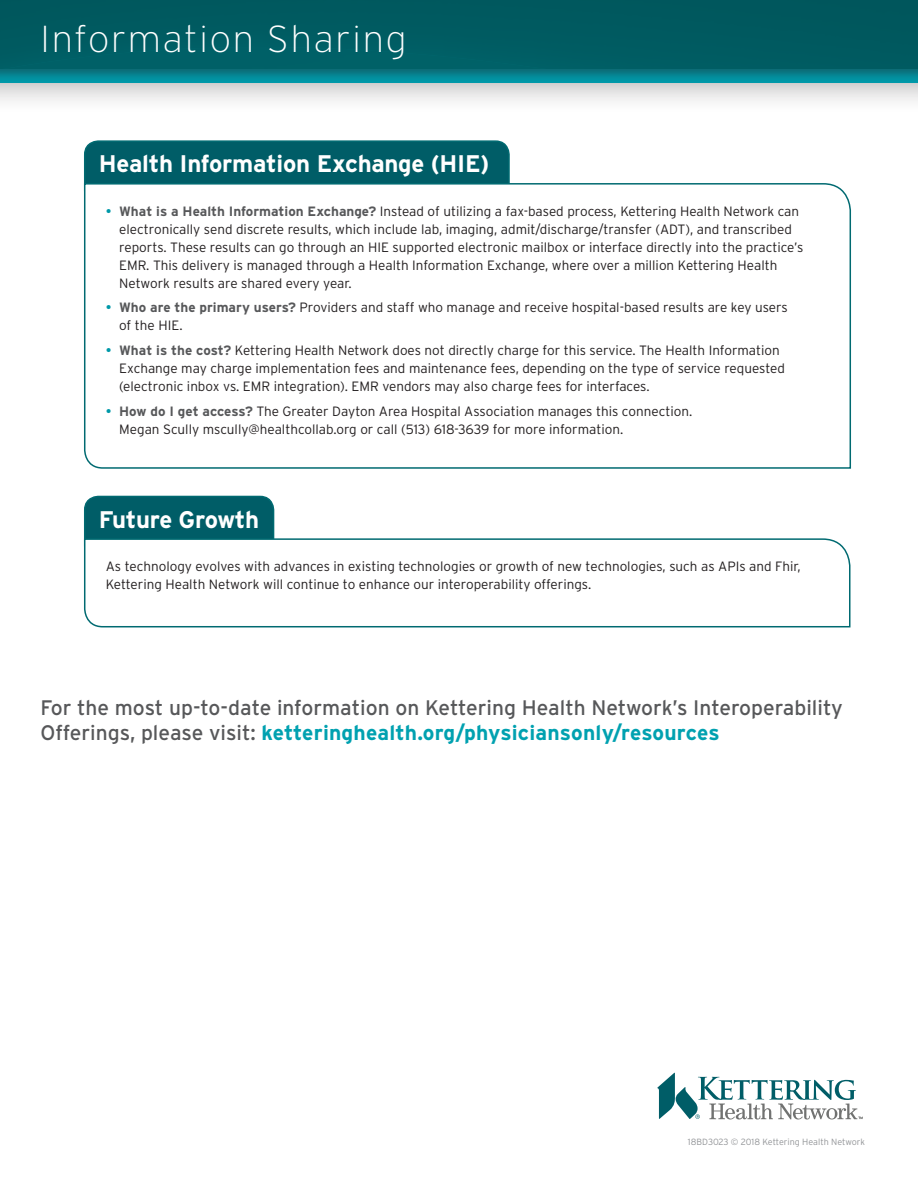
<style>
.page{position:relative;width:918px;height:1188px;background:#fff}
.page>*{position:absolute;margin:0;border:0;box-sizing:border-box;transform-origin:0 0}
.t1{font:200 37.5px "Interstate";letter-spacing:.05em;color:#fff}
.t2{font:700 24px "Interstate";letter-spacing:-.01em;color:#fff}
.t3{font:21px/25.2px "Interstate";color:#57585a}
.t4{font:300 13.5px/18px "Interstate";color:#231f20}
.Sub_Head{font:300 9px "Interstate";color:#939598}
.s1{font-weight:400;color:#0099a9}
.s2{font-weight:700;color:#57585a}
.s3{font-weight:700;color:#00a1b0}
</style>
<div class="page">
<div style="left:84px;top:140px;width:426px;height:42px;background:#005d67"></div>
<svg style="left:84px;top:495px;width:191px;height:43px;background:#07626c"></svg>
<svg style="left:83px;top:182px;width:768px;height:287px"></svg>
<svg style="left:83px;top:538px;width:768px;height:90px"></svg>
<svg style="left:657px;top:1073px;width:206px;height:47px"></svg>
<div style="left:0;top:0;width:918px;height:115px;background:#231f20;opacity:.46"></div>
<div style="left:0;top:0;width:918px;height:83px;background:#231f20;opacity:.46"></div>
<div style="left:0;top:0;width:918px;height:69px;background:#005a60"></div>
<p class="t1" style="left:40px;top:18px;width:368px">Information Sharing</p>
<p class="t2" style="left:99px;top:151px;width:392px">Health Information Exchange (HIE)</p>
<p class="t4" style="left:119px;top:202px;width:686px;text-indent:-14px"><span class="s1">•</span> <span class="s2">What is a Health Information Exchange?</span> Instead of utilizing a fax-based process, Kettering Health Network can electronically send discrete results, which include lab, imaging, admit/discharge/transfer (ADT), and transcribed reports. These results can go through an HIE supported electronic mailbox or interface directly into the practice’s EMR. This delivery is managed through a Health Information Exchange, where over a million Kettering Health Network results are shared every year.</p>
<p class="t4" style="left:119px;top:299px;width:670px;text-indent:-14px"><span class="s1">•</span> <span class="s2">Who are the primary users?</span> Providers and staff who manage and receive hospital-based results are key users of the HIE.</p>
<p class="t4" style="left:119px;top:341px;width:667px;text-indent:-14px"><span class="s1">•</span> <span class="s2">What is the cost?</span> Kettering Health Network does not directly charge for this service. The Health Information<br>Exchange may charge implementation fees and maintenance fees, depending on the type of service requested (electronic inbox vs. EMR integration). EMR vendors may also charge fees for interfaces.</p>
<p class="t4" style="left:119px;top:402px;width:575px;text-indent:-14px"><span class="s1">•</span> <span class="s2">How do I get access?</span> The Greater Dayton Area Hospital Association manages this connection.<br>Megan Scully mscully@healthcollab.org or call (513) 618-3639 for more information.</p>
<p class="t2" style="left:99px;top:506px;width:162px">Future Growth</p>
<p class="t4" style="left:106px;top:557px;width:696px">As technology evolves with advances in existing technologies or growth of new technologies, such as APIs and Fhir,<br>Kettering Health Network will continue to enhance our interoperability offerings.</p>
<p class="t3" style="left:40px;top:694px;width:804px">For the most up-to-date information on Kettering Health Network’s Interoperability<br>Offerings, please visit: <span class="s3">ketteringhealth.org/physiciansonly/resources</span></p>
<p class="Sub_Head" style="left:688px;top:1136px;width:179px">18BD3023 © 2018 Kettering Health Network</p>
</div>
